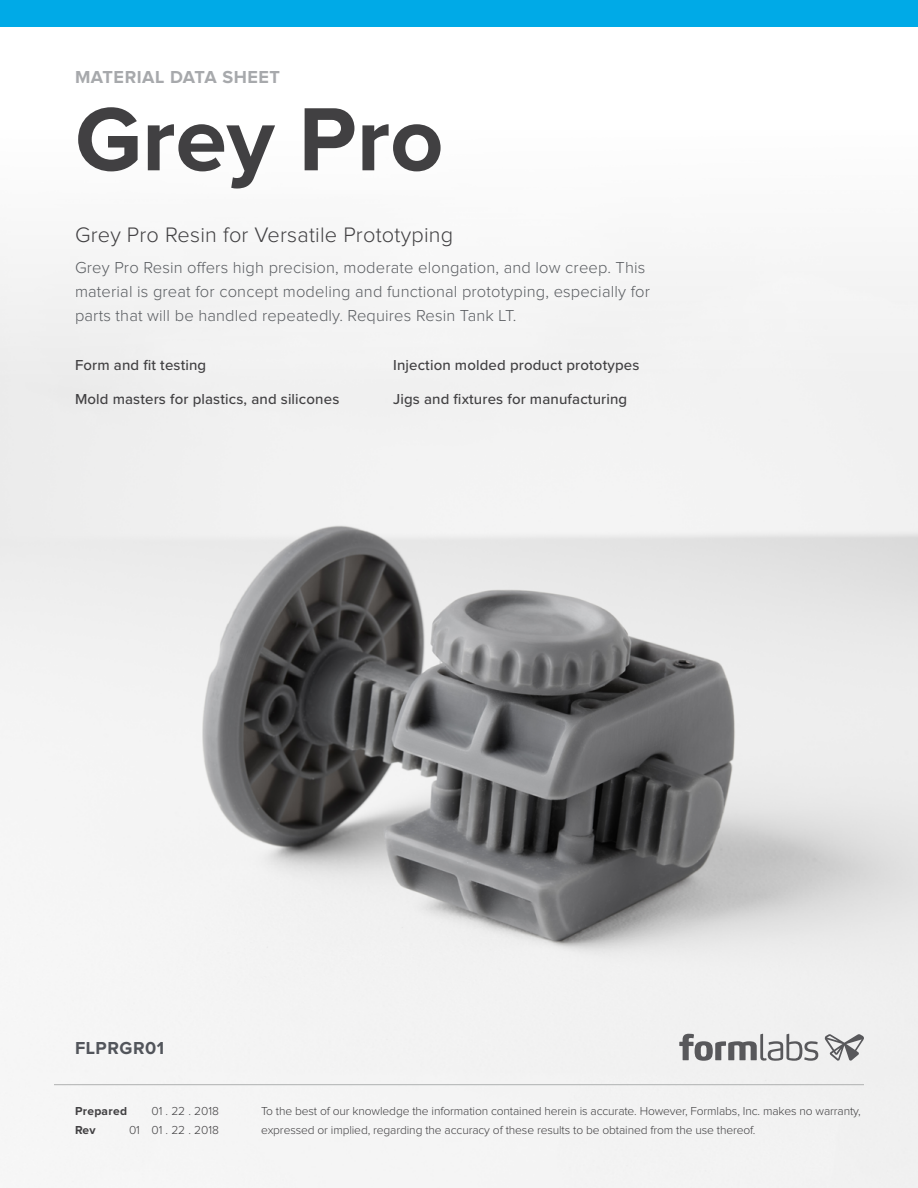
<style>
.page{position:relative;width:918px;height:1188px;background:#fff}
.page>*{position:absolute;margin:0;border:0;box-sizing:border-box;transform-origin:0 0}
.t1{font:700 93px "Proxima Nova";color:#414042}
.t2{font:300 21.75px "Proxima Nova";letter-spacing:.01em;color:#414042}
.t3{font:700 18px "Proxima Nova";letter-spacing:.03em;color:#a7a9ac}
.t4{font:700 18px "Proxima Nova";letter-spacing:.03em;color:#52555b}
.t5{font:300 16.5px/24px "Proxima Nova";letter-spacing:.01em;color:#5a5d61}
.t6{font:500 15px "Proxima Nova";letter-spacing:.01em;color:#414042}
.t7{font:300 12px/19.5px "Proxima Nova";letter-spacing:-.01em;color:#414042}
.t8{font:700 12px "Proxima Nova";letter-spacing:.025em;color:#414042}
</style>
<div class="page">
<img style="left:0;top:256px;width:918px;height:932px">
<div style="left:0;top:0;width:918px;height:27px;background:#00aae7"></div>
<hr style="left:54px;top:1084px;width:810px;height:1px;background:#afb1b1">
<svg style="left:679px;top:1034px;width:139px;height:27px"></svg>
<svg style="left:824px;top:1034px;width:40px;height:27px"></svg>
<h3 class="t3" style="left:75px;top:69px;width:207px">MATERIAL DATA SHEET</h3>
<h1 class="t1" style="left:75px;top:97px;width:370px">Grey Pro</h1>
<h2 class="t2" style="left:75px;top:225px;width:380px">Grey Pro Resin for Versatile Prototyping</h2>
<h3 class="t5" style="left:75px;top:256px;width:577px">Grey Pro Resin offers high precision, moderate elongation, and low creep. This material is great for concept modeling and functional prototyping, especially for parts that will be handled repeatedly. Requires Resin Tank LT.</h3>
<p class="t6" style="left:75px;top:356px;width:133px">Form and fit testing</p>
<p class="t6" style="left:393px;top:356px;width:248px">Injection molded product prototypes</p>
<p class="t6" style="left:75px;top:390px;width:266px">Mold masters for plastics, and silicones</p>
<p class="t6" style="left:393px;top:390px;width:236px">Jigs and fixtures for manufacturing</p>
<h3 class="t4" style="left:75px;top:1040px;width:91px">FLPRGR01</h3>
<p class="t8" style="left:75px;top:1105px;width:54px">Prepared</p>
<p class="t7" style="left:152px;top:1101px;width:69px">01 . 22 . 2018</p>
<p class="t8" style="left:75px;top:1125px;width:22px">Rev</p>
<p class="t7" style="left:129px;top:1121px;width:91px">01 01 . 22 . 2018</p>
<p class="t7" style="left:261px;top:1101px;width:601px">To the best of our knowledge the information contained herein is accurate. However, Formlabs, Inc. makes no warranty, expressed or implied, regarding the accuracy of these results to be obtained from the use thereof.</p>
</div>
